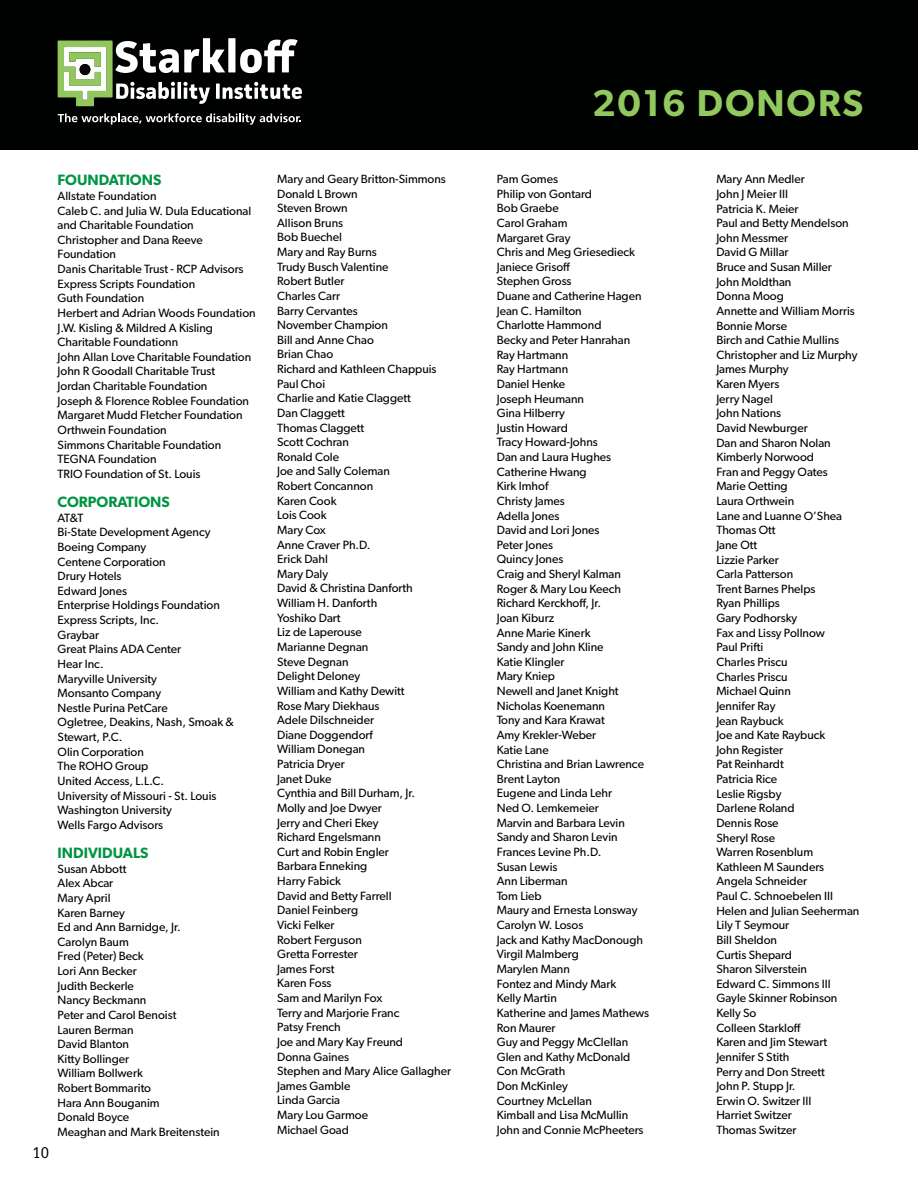
<style>
.page{position:relative;width:918px;height:1188px;background:#fff}
.page>*{position:absolute;margin:0;border:0;box-sizing:border-box;transform-origin:0 0}
.t1{font:600 37.5px "Gibson";letter-spacing:.05em;color:#92c95e}
.t2{font:600 15px "Gibson";color:#009444}
.t3{font:15px "Glypha";color:#000}
.t4{font:12px/14.7px "Gibson";color:#000}
</style>
<div class="page">
<div style="left:0;top:0;width:918px;height:149px;background:#000101"></div>
<svg style="left:58px;top:38px;width:244px;height:68px"></svg>
<div style="left:80px;top:64px;width:10px;height:11px;background:#030303;border-radius:50%"></div>
<svg style="left:58px;top:113px;width:243px;height:12px"></svg>
<h1 class="t1" style="left:592px;top:81px;width:272px">2016 DONORS</h1>
<p class="t3" style="left:32px;top:1143px;width:18px">10</p>
<p class="t2" style="left:58px;top:171px;width:105px">FOUNDATIONS</p>
<p class="t4" style="left:58px;top:188px;width:200px">Allstate Foundation<br>Caleb C. and Julia W. Dula Educational and Charitable Foundation<br>Christopher and Dana Reeve<br>Foundation<br>Danis Charitable Trust - RCP Advisors<br>Express Scripts Foundation<br>Guth Foundation<br>Herbert and Adrian Woods Foundation<br>J.W. Kisling &amp; Mildred A Kisling<br>Charitable Foundationn<br>John Allan Love Charitable Foundation<br>John R Goodall Charitable Trust<br>Jordan Charitable Foundation<br>Joseph &amp; Florence Roblee Foundation<br>Margaret Mudd Fletcher Foundation<br>Orthwein Foundation<br>Simmons Charitable Foundation<br>TEGNA Foundation<br>TRIO Foundation of St. Louis</p>
<p class="t2" style="left:58px;top:493px;width:114px">CORPORATIONS</p>
<p class="t4" style="left:58px;top:510px;width:178px">AT&amp;T<br>Bi-State Development Agency<br>Boeing Company<br>Centene Corporation<br>Drury Hotels<br>Edward Jones<br>Enterprise Holdings Foundation<br>Express Scripts, Inc.<br>Graybar<br>Great Plains ADA Center<br>Hear Inc.<br>Maryville University<br>Monsanto Company<br>Nestle Purina PetCare<br>Ogletree, Deakins, Nash, Smoak &amp;<br>Stewart, P.C.<br>Olin Corporation<br>The ROHO Group<br>United Access, L.L.C.<br>University of Missouri - St. Louis<br>Washington University<br>Wells Fargo Advisors</p>
<p class="t2" style="left:58px;top:844px;width:92px">INDIVIDUALS</p>
<p class="t4" style="left:58px;top:861px;width:164px">Susan Abbott<br>Alex Abcar<br>Mary April<br>Karen Barney<br>Ed and Ann Barnidge, Jr.<br>Carolyn Baum<br>Fred (Peter) Beck<br>Lori Ann Becker<br>Judith Beckerle<br>Nancy Beckmann<br>Peter and Carol Benoist<br>Lauren Berman<br>David Blanton<br>Kitty Bollinger<br>William Bollwerk<br>Robert Bommarito<br>Hara Ann Bouganim<br>Donald Boyce<br>Meaghan and Mark Breitenstein</p>
<p class="t4" style="left:277px;top:171px;width:176px">Mary and Geary Britton-Simmons<br>Donald L Brown<br>Steven Brown<br>Allison Bruns<br>Bob Buechel<br>Mary and Ray Burns<br>Trudy Busch Valentine<br>Robert Butler<br>Charles Carr<br>Barry Cervantes<br>November Champion<br>Bill and Anne Chao<br>Brian Chao<br>Richard and Kathleen Chappuis<br>Paul Choi<br>Charlie and Katie Claggett<br>Dan Claggett<br>Thomas Claggett<br>Scott Cochran<br>Ronald Cole<br>Joe and Sally Coleman<br>Robert Concannon<br>Karen Cook<br>Lois Cook<br>Mary Cox<br>Anne Craver Ph.D.<br>Erick Dahl<br>Mary Daly<br>David &amp; Christina Danforth<br>William H. Danforth<br>Yoshiko Dart<br>Liz de Laperouse<br>Marianne Degnan<br>Steve Degnan<br>Delight Deloney<br>William and Kathy Dewitt<br>Rose Mary Diekhaus<br>Adele Dilschneider<br>Diane Doggendorf<br>William Donegan<br>Patricia Dryer<br>Janet Duke<br>Cynthia and Bill Durham, Jr.<br>Molly and Joe Dwyer<br>Jerry and Cheri Ekey<br>Richard Engelsmann<br>Curt and Robin Engler<br>Barbara Enneking<br>Harry Fabick<br>David and Betty Farrell<br>Daniel Feinberg<br>Vicki Felker<br>Robert Ferguson<br>Gretta Forrester<br>James Forst<br>Karen Foss<br>Sam and Marilyn Fox<br>Terry and Marjorie Franc<br>Patsy French<br>Joe and Mary Kay Freund<br>Donna Gaines<br>Stephen and Mary Alice Gallagher<br>James Gamble<br>Linda Garcia<br>Mary Lou Garmoe<br>Michael Goad</p>
<p class="t4" style="left:497px;top:171px;width:154px">Pam Gomes<br>Philip von Gontard<br>Bob Graebe<br>Carol Graham<br>Margaret Gray<br>Chris and Meg Griesedieck<br>Janiece Grisoff<br>Stephen Gross<br>Duane and Catherine Hagen<br>Jean C. Hamilton<br>Charlotte Hammond<br>Becky and Peter Hanrahan<br>Ray Hartmann<br>Ray Hartmann<br>Daniel Henke<br>Joseph Heumann<br>Gina Hilberry<br>Justin Howard<br>Tracy Howard-Johns<br>Dan and Laura Hughes<br>Catherine Hwang<br>Kirk Imhof<br>Christy James<br>Adella Jones<br>David and Lori Jones<br>Peter Jones<br>Quincy Jones<br>Craig and Sheryl Kalman<br>Roger &amp; Mary Lou Keech<br>Richard Kerckhoff, Jr.<br>Joan Kiburz<br>Anne Marie Kinerk<br>Sandy and John Kline<br>Katie Klingler<br>Mary Kniep<br>Newell and Janet Knight<br>Nicholas Koenemann<br>Tony and Kara Krawat<br>Amy Krekler-Weber<br>Katie Lane<br>Christina and Brian Lawrence<br>Brent Layton<br>Eugene and Linda Lehr<br>Ned O. Lemkemeier<br>Marvin and Barbara Levin<br>Sandy and Sharon Levin<br>Frances Levine Ph.D.<br>Susan Lewis<br>Ann Liberman<br>Tom Lieb<br>Maury and Ernesta Lonsway<br>Carolyn W. Losos<br>Jack and Kathy MacDonough<br>Virgil Malmberg<br>Marylen Mann<br>Fontez and Mindy Mark<br>Kelly Martin<br>Katherine and James Mathews<br>Ron Maurer<br>Guy and Peggy McClellan<br>Glen and Kathy McDonald<br>Con McGrath<br>Don McKinley<br>Courtney McLellan<br>Kimball and Lisa McMullin<br>John and Connie McPheeters</p>
<p class="t4" style="left:716px;top:172px;width:145px">Mary Ann Medler<br>John J Meier III<br>Patricia K. Meier<br>Paul and Betty Mendelson<br>John Messmer<br>David G Millar<br>Bruce and Susan Miller<br>John Moldthan<br>Donna Moog<br>Annette and William Morris<br>Bonnie Morse<br>Birch and Cathie Mullins<br>Christopher and Liz Murphy<br>James Murphy<br>Karen Myers<br>Jerry Nagel<br>John Nations<br>David Newburger<br>Dan and Sharon Nolan<br>Kimberly Norwood<br>Fran and Peggy Oates<br>Marie Oetting<br>Laura Orthwein<br>Lane and Luanne O’Shea<br>Thomas Ott<br>Jane Ott<br>Lizzie Parker<br>Carla Patterson<br>Trent Barnes Phelps<br>Ryan Phillips<br>Gary Podhorsky<br>Fax and Lissy Pollnow<br>Paul Prifti<br>Charles Priscu<br>Charles Priscu<br>Michael Quinn<br>Jennifer Ray<br>Jean Raybuck<br>Joe and Kate Raybuck<br>John Register<br>Pat Reinhardt<br>Patricia Rice<br>Leslie Rigsby<br>Darlene Roland<br>Dennis Rose<br>Sheryl Rose<br>Warren Rosenblum<br>Kathleen M Saunders<br>Angela Schneider<br>Paul C. Schnoebelen III<br>Helen and Julian Seeherman<br>Lily T Seymour<br>Bill Sheldon<br>Curtis Shepard<br>Sharon Silverstein<br>Edward C. Simmons III<br>Gayle Skinner Robinson<br>Kelly So<br>Colleen Starkloff<br>Karen and Jim Stewart<br>Jennifer S Stith<br>Perry and Don Streett<br>John P. Stupp Jr.<br>Erwin O. Switzer III<br>Harriet Switzer<br>Thomas Switzer</p>
</div>
